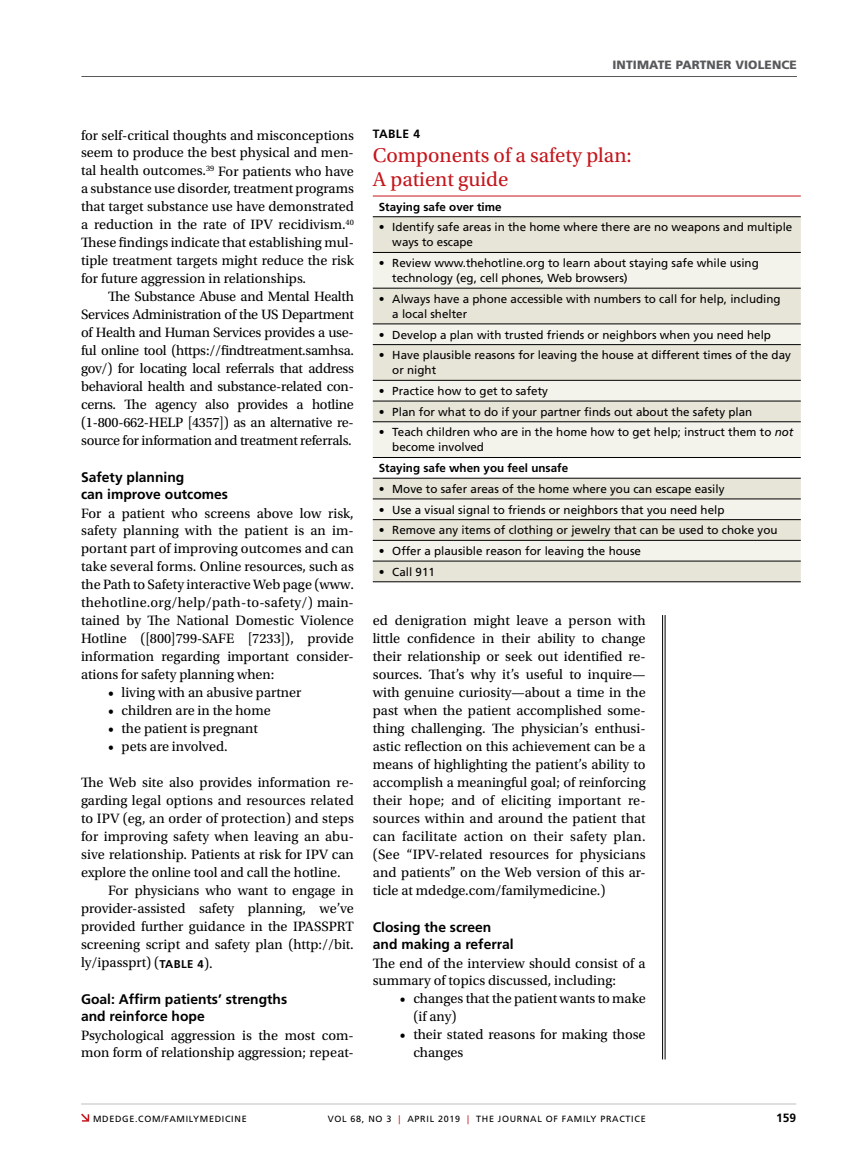
<style>
.page{position:relative;width:851px;height:1161px;background:#fff}
.page>*{position:absolute;margin:0;border:0;box-sizing:border-box;transform-origin:0 0}
.t1{font:21px/24px "Utopia Std";color:#c4161c}
.t2{font:14.25px/18px "Utopia Std";color:#000;text-align:justify}
.t3{font:700 13.8px/18px "Frutiger LT Std";color:#000}
.t4{font:900 12px "Frutiger LT Std";letter-spacing:.01em;color:#58595b}
.t5{font:700 12px "Frutiger LT Std";letter-spacing:.02em;color:#000}
.t6{font:11.7px/15px "Frutiger LT Std";color:#000}
.t7{font:700 11.7px "Frutiger LT Std";color:#000}
.t8{font:9px "Frutiger LT Std";letter-spacing:.075em;color:#000}
.s1{font-family:"Frutiger LT Std";font-weight:700;font-size:11.25px}
.s2{font-style:italic}
.s3{color:#c4161c}
</style>
<div class="page">
<hr style="left:81px;top:76px;width:716px;height:1px;background:#58595b">
<svg style="left:81px;top:1114px;width:8px;height:8px"></svg>
<hr style="left:81px;top:1104px;width:715px;height:1px;background:#bcbec0">
<hr style="left:664px;top:615px;width:1px;height:444px;background:#000">
<hr style="left:662px;top:615px;width:1px;height:444px;background:#000">
<div style="left:373px;top:217px;width:427px;height:364px;background:#e7e5d8"></div>
<svg style="left:373px;top:253px;width:427px;height:308px;background:#ebeae1"></svg>
<hr style="left:373px;top:196px;width:427px;height:1px;background:#c4161c">
<hr style="left:373px;top:216px;width:427px;height:1px;background:#000">
<hr style="left:373px;top:252px;width:427px;height:1px;background:#000">
<hr style="left:373px;top:288px;width:427px;height:1px;background:#000">
<hr style="left:373px;top:324px;width:427px;height:1px;background:#000">
<hr style="left:373px;top:344px;width:427px;height:1px;background:#000">
<hr style="left:373px;top:380px;width:427px;height:1px;background:#000">
<hr style="left:373px;top:401px;width:427px;height:1px;background:#000">
<hr style="left:373px;top:421px;width:427px;height:1px;background:#000">
<hr style="left:373px;top:457px;width:427px;height:1px;background:#000">
<hr style="left:373px;top:478px;width:427px;height:1px;background:#000">
<hr style="left:373px;top:499px;width:427px;height:1px;background:#000">
<hr style="left:373px;top:519px;width:427px;height:1px;background:#000">
<hr style="left:373px;top:540px;width:427px;height:1px;background:#000">
<hr style="left:373px;top:561px;width:427px;height:1px;background:#000">
<hr style="left:373px;top:581px;width:427px;height:1px;background:#000">
<p class="t4" style="left:612px;top:58px;width:186px">INTIMATE PARTNER VIOLENCE</p>
<p class="t2" style="left:81px;top:126px;width:274px">for self-critical thoughts and misconceptions seem to produce the best physical and men&shy;tal health outcomes.<sup>39</sup> For patients who have a substance use disorder, treatment programs that target substance use have demonstrated a reduction in the rate of IPV recidivism.<sup>40<br></sup>These findings indicate that establishing mul&shy;tiple treatment targets might reduce the risk for future aggression in relationships.</p>
<p class="t2" style="left:81px;top:288px;width:274px;text-indent:27px">The Substance Abuse and Mental Health Services Administration of the US Department of Health and Human Services provides a use&shy;ful online tool (https://findtreatment.samhsa. gov/) for locating local referrals that address behavioral health and substance-related con&shy;cerns. The agency also provides a hotline (1-800-662-HELP [4357]) as an alternative re&shy;source for information and treatment referrals.</p>
<p class="t3" style="left:81px;top:468px;width:148px">Safety planning<br>can improve outcomes</p>
<p class="t2" style="left:81px;top:504px;width:274px">For a patient who screens above low risk, safety planning with the patient is an im&shy;portant part of improving outcomes and can take several forms. Online resources, such as the Path to Safety interactive Web page (www. thehotline.org/help/path-to-safety/) main&shy;tained by The National Domestic Violence Hotline ([800]799-SAFE [7233]), provide information regarding important consider&shy;ations for safety planning when:</p>
<p class="t2" style="left:108px;top:684px;width:195px">• living with an abusive partner</p>
<p class="t2" style="left:108px;top:702px;width:164px">• children are in the home</p>
<p class="t2" style="left:108px;top:720px;width:151px">• the patient is pregnant</p>
<p class="t2" style="left:108px;top:738px;width:121px">• pets are involved.</p>
<p class="t2" style="left:81px;top:774px;width:274px">The Web site also provides information re-</p>
<p class="t2" style="left:81px;top:792px;width:274px">garding legal options and resources related</p>
<p class="t2" style="left:81px;top:810px;width:274px">to IPV (eg, an order of protection) and steps</p>
<p class="t2" style="left:81px;top:828px;width:274px">for improving safety when leaving an abu-</p>
<p class="t2" style="left:81px;top:846px;width:274px">sive relationship. Patients at risk for IPV can</p>
<p class="t2" style="left:81px;top:864px;width:261px">explore the online tool and call the hotline.</p>
<p class="t2" style="left:108px;top:882px;width:247px">For physicians who want to engage in</p>
<p class="t2" style="left:81px;top:900px;width:274px">provider-assisted safety planning, we’ve</p>
<p class="t2" style="left:81px;top:918px;width:274px">provided further guidance in the IPASSPRT</p>
<p class="t2" style="left:81px;top:936px;width:274px">screening script and safety plan (http://bit.</p>
<p class="t2" style="left:81px;top:954px;width:133px">ly/ipassprt) (<span class="s1">TABLE 4</span>).</p>
<p class="t3" style="left:81px;top:990px;width:208px">Goal: Affirm patients’ strengths and reinforce hope</p>
<p class="t2" style="left:81px;top:1026px;width:274px">Psychological aggression is the most com&shy;mon form of relationship aggression; repeat-</p>
<p class="t5" style="left:373px;top:127px;width:49px">TABLE 4</p>
<h1 class="t1" style="left:373px;top:144px;width:260px">Components of a safety plan:<br>A patient guide</h1>
<p class="t7" style="left:379px;top:200px;width:124px">Staying safe over time</p>
<p class="t6" style="left:392px;top:220px;width:401px;text-indent:-13px">• Identify safe areas in the home where there are no weapons and multiple ways to escape</p>
<p class="t6" style="left:392px;top:256px;width:368px;text-indent:-13px">• Review www.thehotline.org to learn about staying safe while using technology (eg, cell phones, Web browsers)</p>
<p class="t6" style="left:392px;top:291px;width:390px;text-indent:-13px">• Always have a phone accessible with numbers to call for help, including a local shelter</p>
<p class="t6" style="left:379px;top:327px;width:394px">• Develop a plan with trusted friends or neighbors when you need help</p>
<p class="t6" style="left:392px;top:348px;width:400px;text-indent:-13px">• Have plausible reasons for leaving the house at different times of the day or night</p>
<p class="t6" style="left:379px;top:384px;width:171px">• Practice how to get to safety</p>
<p class="t6" style="left:379px;top:404px;width:375px">• Plan for what to do if your partner finds out about the safety plan</p>
<p class="t6" style="left:392px;top:425px;width:402px;text-indent:-13px">• Teach children who are in the home how to get help; instruct them to <span class="s2">not </span>become involved</p>
<p class="t7" style="left:379px;top:461px;width:191px">Staying safe when you feel unsafe</p>
<p class="t6" style="left:379px;top:481px;width:347px">• Move to safer areas of the home where you can escape easily</p>
<p class="t6" style="left:379px;top:502px;width:347px">• Use a visual signal to friends or neighbors that you need help</p>
<p class="t6" style="left:379px;top:523px;width:400px">• Remove any items of clothing or jewelry that can be used to choke you</p>
<p class="t6" style="left:379px;top:544px;width:264px">• Offer a plausible reason for leaving the house</p>
<p class="t6" style="left:379px;top:564px;width:58px">• Call 911</p>
<p class="t2" style="left:373px;top:612px;width:274px">ed denigration might leave a person with little confidence in their ability to change their relationship or seek out identified re&shy;sources. That’s why it’s useful to inquire— with genuine curiosity—about a time in the past when the patient accomplished some&shy;thing challenging. The physician’s enthusi&shy;astic reflection on this achievement can be a means of highlighting the patient’s ability to accomplish a meaningful goal; of reinforcing their hope; and of eliciting important re&shy;sources within and around the patient that can facilitate action on their safety plan. (See “IPV-related resources for physicians and patients” on the Web version of this ar&shy;ticle at mdedge.com/familymedicine.)</p>
<p class="t3" style="left:373px;top:918px;width:142px">Closing the screen and making a referral</p>
<p class="t2" style="left:373px;top:954px;width:274px">The end of the interview should consist of a summary of topics discussed, including:</p>
<p class="t2" style="left:413px;top:990px;width:234px;text-indent:-13px">• changes that the patient wants to make (if any)</p>
<p class="t2" style="left:413px;top:1026px;width:234px;text-indent:-13px">• their stated reasons for making those changes</p>
<p class="t8" style="left:93px;top:1113px;width:155px">MDEDGE.COM/FAMILYMEDICINE</p>
<p class="t8" style="left:328px;top:1113px;width:319px">VOL 68, NO 3 <span class="s3">|</span> APRIL 2019 <span class="s3">|</span> THE JOURNAL OF FAMILY PRACTICE</p>
<p class="t5" style="left:776px;top:1111px;width:22px">159</p>
</div>
